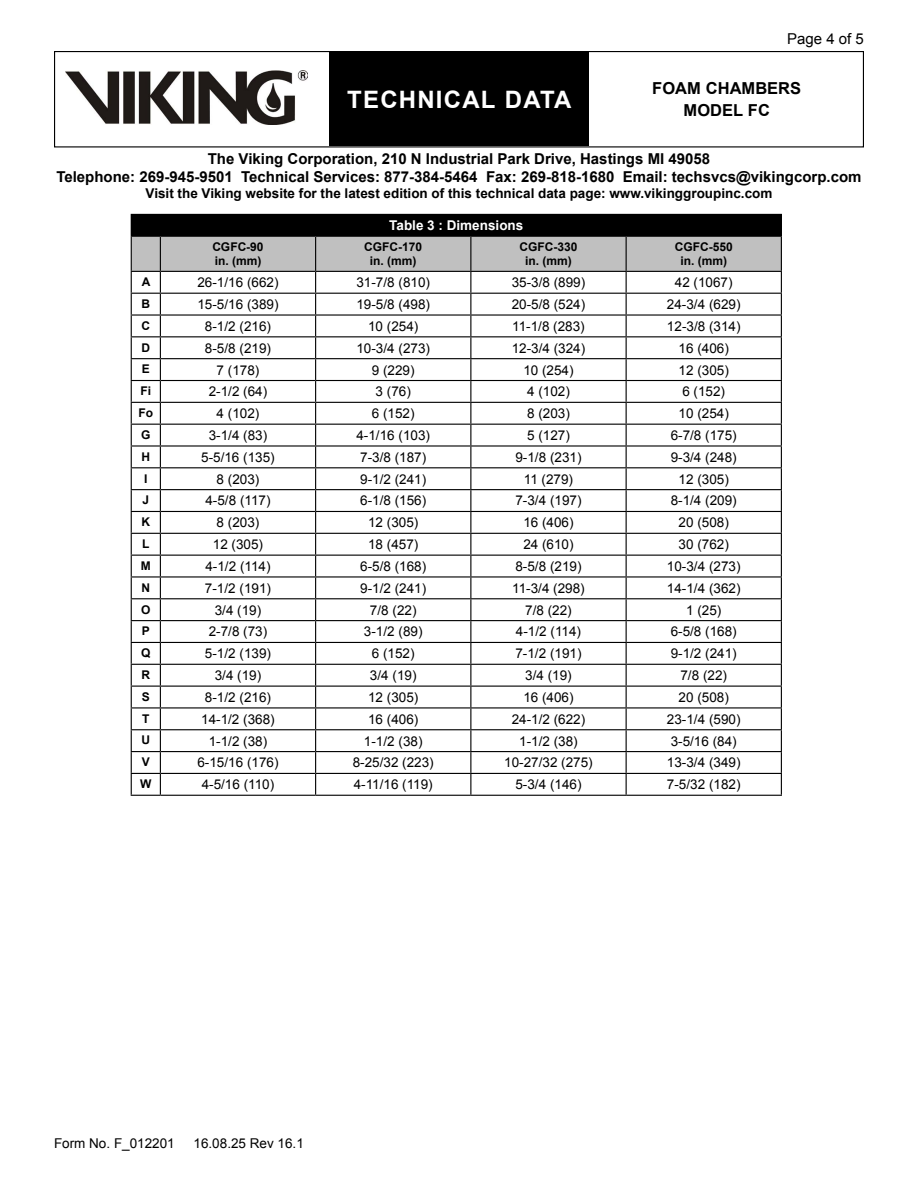
<style>
.page{position:relative;width:918px;height:1188px;background:#fff}
.page>*{position:absolute;margin:0;border:0;box-sizing:border-box;transform-origin:0 0}
.t1{font:700 24px "Arial";letter-spacing:.05em;color:#fff}
.t2{font:700 16.5px "Arial";color:#000}
.t3{font:700 15px/18px "Arial";color:#000;text-align:center}
.t4{font:15px "Arial";color:#000}
.t5{font:13.5px "Arial";color:#000}
.t6{font:700 13.5px "Arial";color:#000}
.t7{font:700 13.5px "Arial";color:#fff}
.t8{font:700 12px/14.4px "Arial";color:#000;text-align:center}
</style>
<div class="page">
<div style="left:54px;top:51px;width:810px;height:96px;border:1px solid #000"></div>
<div style="left:329px;top:52px;width:260px;height:94px;background:#000"></div>
<img style="left:65px;top:70px;width:243px;height:54px">
<svg style="left:131px;top:214px;width:651px;height:582px"></svg>
<hr style="left:160px;top:795px;width:156px;height:1px;background:#000">
<hr style="left:316px;top:795px;width:155px;height:1px;background:#000">
<hr style="left:471px;top:795px;width:155px;height:1px;background:#000">
<hr style="left:626px;top:795px;width:156px;height:1px;background:#000">
<p class="t4" style="left:787px;top:29px;width:78px">Page 4 of 5</p>
<p class="t2" style="left:652px;top:77px;width:67px">Foam cha</p>
<p class="t2" style="left:742px;top:77px;width:61px">mbers</p>
<p class="t2" style="left:684px;top:100px;width:39px">Model</p>
<p class="t2" style="left:748px;top:100px;width:23px">FC</p>
<p class="t3" style="left:56px;top:150px;width:807px">The Viking Corporation, 210 N Industrial Park Drive, Hastings MI 49058<br>Telephone: 269-945-9501 Technical Services: 877-384-5464 Fax: 269-818-1680 Email: techsvcs@vikingcorp.com</p>
<p class="t6" style="left:146px;top:184px;width:628px">Visit the Viking website for the latest edition of this technical data page: www.vikinggroupinc.com</p>
<h1 class="t1" style="left:347px;top:84px;width:226px">TECHNICAL DATA</h1>
<p class="t7" style="left:389px;top:216px;width:136px">Table 3 : Dimensions</p>
<p class="t8" style="left:212px;top:240px;width:53px;text-align:left">CGFC-90 in. (mm)</p>
<p class="t8" style="left:364px;top:240px;width:60px">CGFC-170 in. (mm)</p>
<p class="t8" style="left:520px;top:240px;width:60px">CGFC-330 in. (mm)</p>
<p class="t8" style="left:675px;top:240px;width:60px">CGFC-550 in. (mm)</p>
<p class="t8" style="left:142px;top:275px;width:10px">A</p>
<p class="t5" style="left:197px;top:274px;width:83px">26-1/16 (662)</p>
<p class="t5" style="left:356px;top:274px;width:75px">31-7/8 (810)</p>
<p class="t5" style="left:512px;top:274px;width:75px">35-3/8 (899)</p>
<p class="t5" style="left:675px;top:274px;width:59px">42 (1067)</p>
<p class="t8" style="left:141px;top:297px;width:9px">B</p>
<p class="t5" style="left:197px;top:295px;width:83px">15-5/16 (389)</p>
<p class="t5" style="left:356px;top:295px;width:75px">19-5/8 (498)</p>
<p class="t5" style="left:512px;top:295px;width:75px">20-5/8 (524)</p>
<p class="t5" style="left:667px;top:295px;width:75px">24-3/4 (629)</p>
<p class="t8" style="left:141px;top:319px;width:10px">C</p>
<p class="t5" style="left:205px;top:317px;width:68px">8-1/2 (216)</p>
<p class="t5" style="left:368px;top:317px;width:52px">10 (254)</p>
<p class="t5" style="left:512px;top:317px;width:74px">11-1/8 (283)</p>
<p class="t5" style="left:667px;top:317px;width:75px">12-3/8 (314)</p>
<p class="t8" style="left:141px;top:341px;width:10px">D</p>
<p class="t5" style="left:205px;top:339px;width:68px">8-5/8 (219)</p>
<p class="t5" style="left:356px;top:339px;width:75px">10-3/4 (273)</p>
<p class="t5" style="left:512px;top:339px;width:75px">12-3/4 (324)</p>
<p class="t5" style="left:679px;top:339px;width:52px">16 (406)</p>
<p class="t8" style="left:142px;top:362px;width:10px">E</p>
<p class="t5" style="left:217px;top:361px;width:44px">7 (178)</p>
<p class="t5" style="left:372px;top:361px;width:44px">9 (229)</p>
<p class="t5" style="left:523px;top:361px;width:52px">10 (254)</p>
<p class="t5" style="left:679px;top:361px;width:52px">12 (305)</p>
<p class="t8" style="left:140px;top:384px;width:12px">Fi</p>
<p class="t5" style="left:209px;top:383px;width:60px">2-1/2 (64)</p>
<p class="t5" style="left:376px;top:383px;width:37px">3 (76)</p>
<p class="t5" style="left:527px;top:383px;width:44px">4 (102)</p>
<p class="t5" style="left:682px;top:383px;width:44px">6 (152)</p>
<p class="t8" style="left:138px;top:406px;width:16px">Fo</p>
<p class="t5" style="left:217px;top:405px;width:44px">4 (102)</p>
<p class="t5" style="left:372px;top:405px;width:44px">6 (152)</p>
<p class="t5" style="left:527px;top:405px;width:44px">8 (203)</p>
<p class="t5" style="left:679px;top:405px;width:52px">10 (254)</p>
<p class="t8" style="left:141px;top:428px;width:11px">G</p>
<p class="t5" style="left:209px;top:426px;width:60px">3-1/4 (83)</p>
<p class="t5" style="left:356px;top:426px;width:75px">4-1/16 (103)</p>
<p class="t5" style="left:527px;top:426px;width:44px">5 (127)</p>
<p class="t5" style="left:671px;top:426px;width:68px">6-7/8 (175)</p>
<p class="t8" style="left:141px;top:450px;width:10px">H</p>
<p class="t5" style="left:201px;top:448px;width:75px">5-5/16 (135)</p>
<p class="t5" style="left:360px;top:448px;width:68px">7-3/8 (187)</p>
<p class="t5" style="left:515px;top:448px;width:68px">9-1/8 (231)</p>
<p class="t5" style="left:671px;top:448px;width:68px">9-3/4 (248)</p>
<p class="t8" style="left:144px;top:472px;width:5px">I</p>
<p class="t5" style="left:217px;top:470px;width:44px">8 (203)</p>
<p class="t5" style="left:360px;top:470px;width:68px">9-1/2 (241)</p>
<p class="t5" style="left:524px;top:470px;width:51px">11 (279)</p>
<p class="t5" style="left:679px;top:470px;width:52px">12 (305)</p>
<p class="t8" style="left:142px;top:493px;width:8px">J</p>
<p class="t5" style="left:205px;top:492px;width:67px">4-5/8 (117)</p>
<p class="t5" style="left:360px;top:492px;width:68px">6-1/8 (156)</p>
<p class="t5" style="left:515px;top:492px;width:68px">7-3/4 (197)</p>
<p class="t5" style="left:671px;top:492px;width:68px">8-1/4 (209)</p>
<p class="t8" style="left:141px;top:515px;width:10px">K</p>
<p class="t5" style="left:217px;top:514px;width:44px">8 (203)</p>
<p class="t5" style="left:368px;top:514px;width:52px">12 (305)</p>
<p class="t5" style="left:523px;top:514px;width:52px">16 (406)</p>
<p class="t5" style="left:679px;top:514px;width:52px">20 (508)</p>
<p class="t8" style="left:142px;top:537px;width:9px">L</p>
<p class="t5" style="left:213px;top:536px;width:52px">12 (305)</p>
<p class="t5" style="left:368px;top:536px;width:52px">18 (457)</p>
<p class="t5" style="left:523px;top:536px;width:52px">24 (610)</p>
<p class="t5" style="left:679px;top:536px;width:52px">30 (762)</p>
<p class="t8" style="left:141px;top:559px;width:10px">M</p>
<p class="t5" style="left:205px;top:557px;width:67px">4-1/2 (114)</p>
<p class="t5" style="left:360px;top:557px;width:68px">6-5/8 (168)</p>
<p class="t5" style="left:515px;top:557px;width:68px">8-5/8 (219)</p>
<p class="t5" style="left:667px;top:557px;width:75px">10-3/4 (273)</p>
<p class="t8" style="left:141px;top:581px;width:10px">N</p>
<p class="t5" style="left:205px;top:579px;width:68px">7-1/2 (191)</p>
<p class="t5" style="left:360px;top:579px;width:68px">9-1/2 (241)</p>
<p class="t5" style="left:512px;top:579px;width:74px">11-3/4 (298)</p>
<p class="t5" style="left:667px;top:579px;width:75px">14-1/4 (362)</p>
<p class="t8" style="left:141px;top:602px;width:10px">O</p>
<p class="t5" style="left:215px;top:601px;width:48px">3/4 (19)</p>
<p class="t5" style="left:370px;top:601px;width:48px">7/8 (22)</p>
<p class="t5" style="left:525px;top:601px;width:48px">7/8 (22)</p>
<p class="t5" style="left:686px;top:601px;width:37px">1 (25)</p>
<p class="t8" style="left:142px;top:624px;width:10px">P</p>
<p class="t5" style="left:209px;top:623px;width:60px">2-7/8 (73)</p>
<p class="t5" style="left:364px;top:623px;width:60px">3-1/2 (89)</p>
<p class="t5" style="left:516px;top:623px;width:67px">4-1/2 (114)</p>
<p class="t5" style="left:671px;top:623px;width:68px">6-5/8 (168)</p>
<p class="t8" style="left:141px;top:646px;width:11px">Q</p>
<p class="t5" style="left:205px;top:645px;width:68px">5-1/2 (139)</p>
<p class="t5" style="left:372px;top:645px;width:44px">6 (152)</p>
<p class="t5" style="left:515px;top:645px;width:68px">7-1/2 (191)</p>
<p class="t5" style="left:671px;top:645px;width:68px">9-1/2 (241)</p>
<p class="t8" style="left:141px;top:668px;width:9px">R</p>
<p class="t5" style="left:215px;top:667px;width:48px">3/4 (19)</p>
<p class="t5" style="left:370px;top:667px;width:48px">3/4 (19)</p>
<p class="t5" style="left:525px;top:667px;width:48px">3/4 (19)</p>
<p class="t5" style="left:680px;top:667px;width:48px">7/8 (22)</p>
<p class="t8" style="left:142px;top:690px;width:8px">S</p>
<p class="t5" style="left:205px;top:688px;width:68px">8-1/2 (216)</p>
<p class="t5" style="left:368px;top:688px;width:52px">12 (305)</p>
<p class="t5" style="left:523px;top:688px;width:52px">16 (406)</p>
<p class="t5" style="left:679px;top:688px;width:52px">20 (508)</p>
<p class="t8" style="left:142px;top:712px;width:9px">T</p>
<p class="t5" style="left:201px;top:710px;width:75px">14-1/2 (368)</p>
<p class="t5" style="left:368px;top:710px;width:52px">16 (406)</p>
<p class="t5" style="left:512px;top:710px;width:75px">24-1/2 (622)</p>
<p class="t5" style="left:667px;top:710px;width:75px">23-1/4 (590)</p>
<p class="t8" style="left:141px;top:733px;width:8px">U</p>
<p class="t5" style="left:209px;top:732px;width:60px">1-1/2 (38)</p>
<p class="t5" style="left:364px;top:732px;width:60px">1-1/2 (38)</p>
<p class="t5" style="left:519px;top:732px;width:60px">1-1/2 (38)</p>
<p class="t5" style="left:671px;top:732px;width:68px">3-5/16 (84)</p>
<p class="t8" style="left:142px;top:755px;width:10px">V</p>
<p class="t5" style="left:197px;top:754px;width:83px">6-15/16 (176)</p>
<p class="t5" style="left:353px;top:754px;width:83px">8-25/32 (223)</p>
<p class="t5" style="left:504px;top:754px;width:90px">10-27/32 (275)</p>
<p class="t5" style="left:667px;top:754px;width:75px">13-3/4 (349)</p>
<p class="t8" style="left:140px;top:777px;width:13px">W</p>
<p class="t5" style="left:202px;top:776px;width:74px">4-5/16 (110)</p>
<p class="t5" style="left:354px;top:776px;width:81px">4-11/16 (119)</p>
<p class="t5" style="left:515px;top:776px;width:68px">5-3/4 (146)</p>
<p class="t5" style="left:667px;top:776px;width:75px">7-5/32 (182)</p>
<p class="t5" style="left:54px;top:1134px;width:122px">Form No. F_012201</p>
<p class="t5" style="left:194px;top:1134px;width:112px">16.08.25 Rev 16.1</p>
</div>
